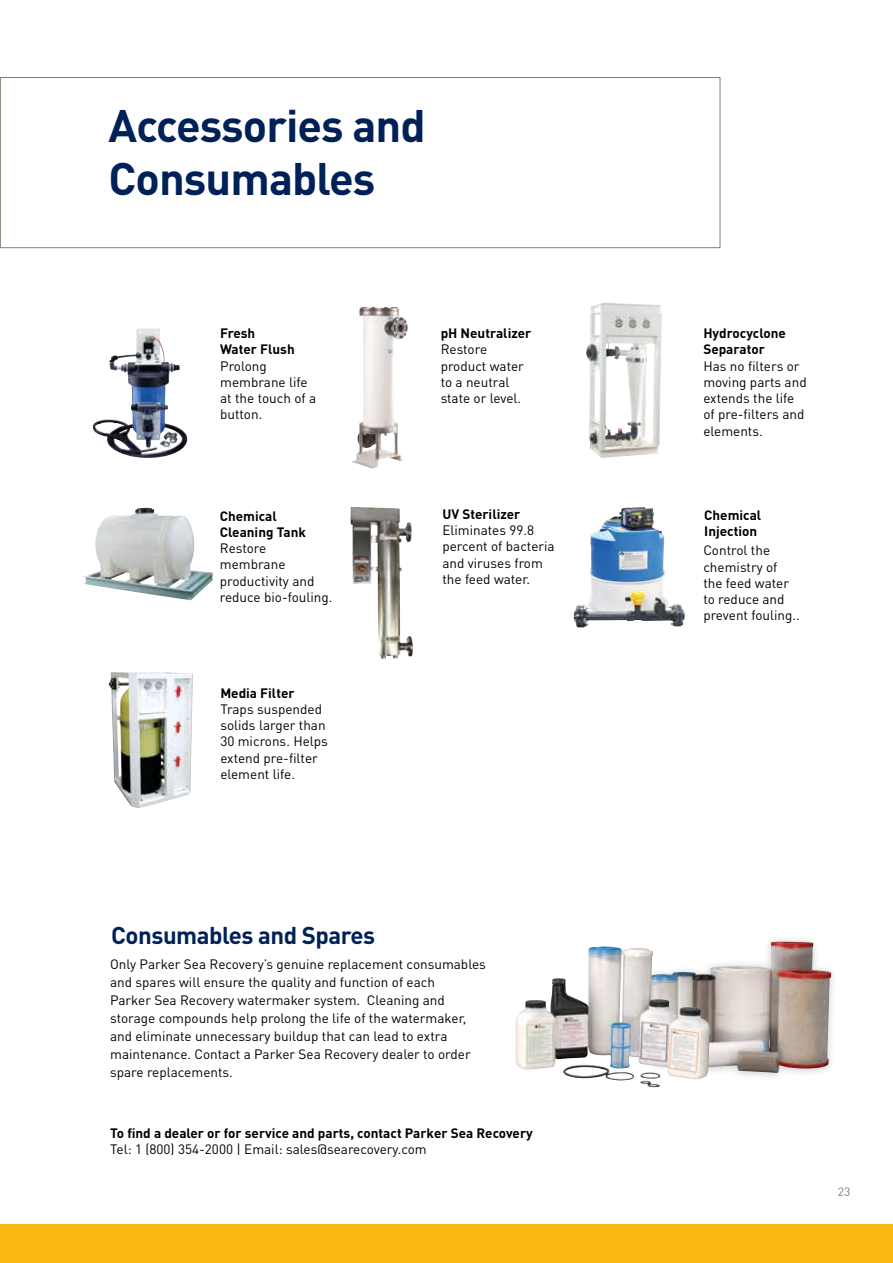
<style>
.page{position:relative;width:893px;height:1263px;background:#fff}
.page>*{position:absolute;margin:0;border:0;box-sizing:border-box;transform-origin:0 0}
.t1{font:700 45px/52.5px "DINOT";letter-spacing:-.02em;color:#002157}
.t2{font:700 24px "DINOT";letter-spacing:-.02em;color:#002157}
.t3{font:13.5px/16.2px "DINOT";color:#000}
.t4{font:700 13.5px/16.2px "DINOT";color:#000}
.t5{font:12px "DINOT";color:#887d6e}
</style>
<div class="page">
<div style="left:0;top:77px;width:720px;height:171px;border:1px solid #887d6e"></div>
<div style="left:0;top:1225px;width:893px;height:38px;background:#fdb913"></div>
<img style="left:350px;top:508px;width:63px;height:151px">
<img style="left:93px;top:328px;width:94px;height:130px">
<img style="left:351px;top:307px;width:57px;height:162px">
<img style="left:586px;top:303px;width:76px;height:155px">
<img style="left:83px;top:508px;width:130px;height:92px">
<img style="left:574px;top:507px;width:70px;height:120px">
<img style="left:708px;top:941px;width:123px;height:132px">
<img style="left:515px;top:947px;width:193px;height:132px">
<img style="left:109px;top:672px;width:84px;height:136px">
<h1 class="t1" style="left:109px;top:98px;width:319px">Accessories and<br>Consumables</h1>
<p class="t4" style="left:220px;top:325px;width:76px">Fresh<br>Water Flush</p>
<p class="t3" style="left:220px;top:357px;width:98px">Prolong membrane life at the touch of a button.</p>
<p class="t4" style="left:441px;top:325px;width:92px">pH Neutralizer</p>
<p class="t3" style="left:441px;top:341px;width:85px">Restore product water to a neutral state or level.</p>
<p class="t4" style="left:703px;top:325px;width:84px">Hydrocyclone<br>Separator</p>
<p class="t3" style="left:703px;top:357px;width:105px">Has no filters or moving parts and extends the life of pre-filters and elements.</p>
<p class="t4" style="left:442px;top:505px;width:80px">UV Sterilizer</p>
<p class="t3" style="left:442px;top:522px;width:114px">Eliminates 99.8 percent of bacteria and viruses from the feed water.</p>
<p class="t4" style="left:704px;top:506px;width:59px">Chemical<br>Injection</p>
<p class="t4" style="left:220px;top:507px;width:88px">Chemical<br>Cleaning Tank</p>
<p class="t3" style="left:220px;top:540px;width:114px">Restore membrane productivity and reduce bio-fouling.</p>
<p class="t3" style="left:703px;top:542px;width:98px">Control the chemistry of the feed water to reduce and prevent fouling..</p>
<p class="t4" style="left:220px;top:684px;width:76px">Media Filter</p>
<p class="t3" style="left:220px;top:700px;width:109px">Traps suspended solids larger than<br>30 microns. Helps extend pre-filter element life.</p>
<h2 class="t2" style="left:111px;top:919px;width:265px">Consumables and Spares</h2>
<p class="t3" style="left:110px;top:954px;width:377px;line-height:18px">Only Parker Sea Recovery’s genuine replacement consumables and spares will ensure the quality and function of each<br>Parker Sea Recovery watermaker system. Cleaning and storage compounds help prolong the life of the watermaker, and eliminate unnecessary buildup that can lead to extra maintenance. Contact a Parker Sea Recovery dealer to order spare replacements.</p>
<p class="t4" style="left:110px;top:1124px;width:424px">To find a dealer or for service and parts, contact Parker Sea Recovery</p>
<p class="t3" style="left:110px;top:1141px;width:318px">Tel: 1 (800) 354-2000 | Email: sales@searecovery.com</p>
<p class="t5" style="left:838px;top:1184px;width:14px">23</p>
</div>
